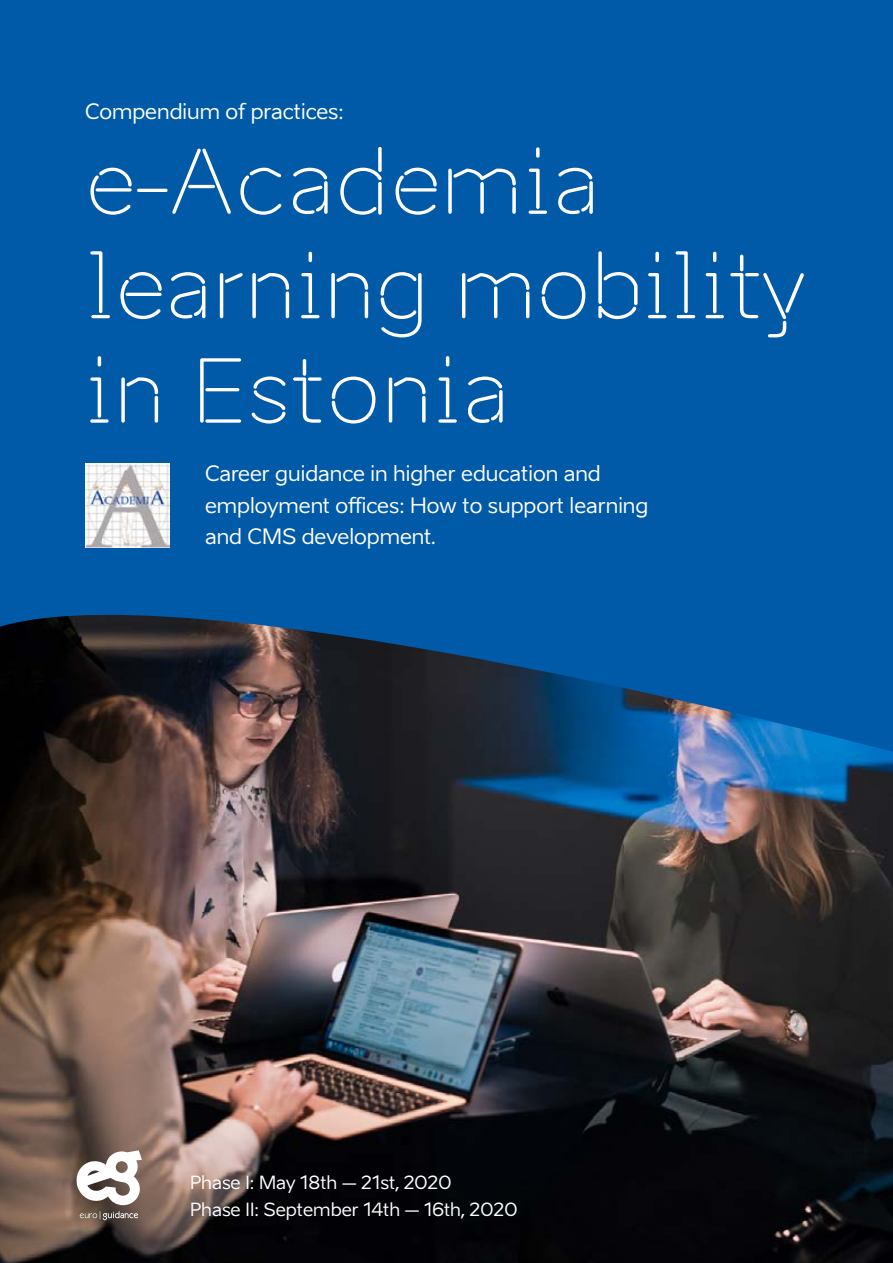
<style>
.page{position:relative;width:893px;height:1263px;background:#005aa7}
.page>*{position:absolute;margin:0;border:0;box-sizing:border-box;transform-origin:0 0}
.t1{font:87px/104.4px "Aino Headline";letter-spacing:-.01em;color:#fff}
.t2{font:21px/31.5px "Aino";color:#fff}
.t3{font:18px/27px "Aino";color:#fff}
</style>
<div class="page">
<img style="left:0;top:756px;width:893px;height:507px">
<svg style="left:0;top:463px;width:893px;height:293px"></svg>
<svg style="left:80px;top:1211px;width:58px;height:9px"></svg>
<svg style="left:74px;top:1150px;width:68px;height:55px;background:#b7aea9"></svg>
<img style="left:85px;top:463px;width:84px;height:84px">
<p class="t2" style="left:85px;top:96px;width:260px">Compendium of practices:</p>
<h1 class="t1" style="left:85px;top:129px;width:723px">e-Academia learning mobility in Estonia</h1>
<p class="t2" style="left:205px;top:458px;width:445px">Career guidance in higher education and employment offices: How to support learning and CMS development.</p>
<p class="t3" style="left:190px;top:1169px;width:329px">Phase I: May 18th – 21st, 2020<br>Phase II: September 14th – 16th, 2020</p>
</div>
